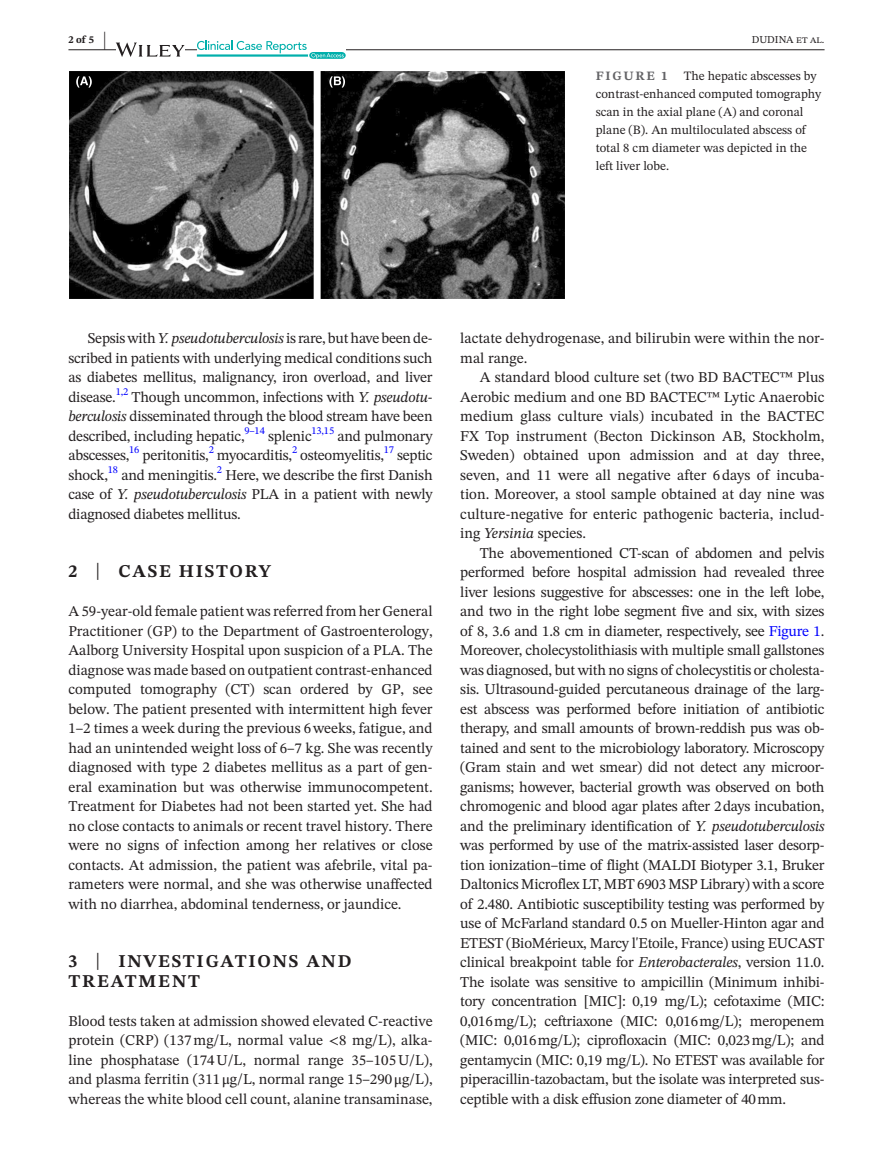
<style>
.page{position:relative;width:893px;height:1174px;background:#fff}
.page>*{position:absolute;margin:0;border:0;box-sizing:border-box;transform-origin:0 0}
.t1{font:700 18px/19.5px "STIX Two Text";letter-spacing:.1em;color:#231f20}
.t2{font:15px/19.5px "STIX Two Text";letter-spacing:-.015em;color:#231f20;text-align:justify}
.t3{font:12.75px/18px "STIX Two Text";color:#231f20}
.t4{font:700 12.75px "STIX Two Text";letter-spacing:.14em;color:#636366}
.t5{font:10.5px "STIX Two Text";letter-spacing:-.015em;color:#00f}
.t6{font:10.5px "STIX Two Text";color:#231f20}
.t7{font:700 10.5px "STIX Two Text";color:#231f20}
.s1{font-size:21px}
.s2{font-style:italic}
.s3{font-weight:400;font-size:23.7px}
.s4{font-family:"STIX"}
.s5{color:#00f}
</style>
<div class="page">
<hr style="left:68px;top:49px;width:756px;height:1px;background:#231f20">
<svg style="left:116px;top:43px;width:69px;height:14px"></svg>
<svg style="left:197px;top:41px;width:149px;height:18px"></svg>
<img style="left:69px;top:71px;width:496px;height:228px">
<p class="t7" style="left:68px;top:32px;width:39px">2 of 5 <span class="s1">|</span></p>
<p class="t6" style="left:752px;top:32px;width:74px">DUDINA et al.</p>
<p class="t3" style="left:596px;top:66px;width:227px;text-indent:88px">The hepatic abscesses by contrast-enhanced computed tomography scan in the axial plane (A) and coronal plane (B). An multiloculated abscess of total 8 cm diameter was depicted in the left liver lobe.</p>
<p class="t4" style="left:596px;top:66px;width:73px">FIGURE 1</p>
<p class="t2" style="left:68px;top:328px;width:366px;text-indent:20px">Sepsis with <span class="s2">Y. pseudotuberculosis</span> is rare, but have been de&shy;scribed in patients with underlying medical conditions such as diabetes mellitus, malignancy, iron overload, and liver disease.</p>
<p class="t5" style="left:116px;top:384px;width:14px">1,2</p>
<p class="t2" style="left:68px;top:387px;width:366px;text-indent:63px">Though uncommon, infections with <span class="s2">Y. pseudotu&shy;berculosis</span> disseminated through the blood stream have been described, including hepatic,</p>
<p class="t5" style="left:245px;top:423px;width:22px">9–14</p>
<p class="t2" style="left:268px;top:426px;width:45px">splenic</p>
<p class="t5" style="left:311px;top:423px;width:24px">13,15</p>
<p class="t2" style="left:338px;top:426px;width:97px">and pulmonary</p>
<p class="t2" style="left:68px;top:445px;width:62px">abscesses,</p>
<p class="t5" style="left:129px;top:442px;width:12px">16</p>
<p class="t2" style="left:143px;top:445px;width:68px">peritonitis,</p>
<p class="t5" style="left:209px;top:442px;width:7px">2</p>
<p class="t2" style="left:217px;top:445px;width:77px">myocarditis,</p>
<p class="t5" style="left:292px;top:442px;width:7px">2</p>
<p class="t2" style="left:300px;top:445px;width:85px">osteomyelitis,</p>
<p class="t5" style="left:384px;top:442px;width:12px">17</p>
<p class="t2" style="left:397px;top:445px;width:37px">septic</p>
<p class="t2" style="left:68px;top:465px;width:41px">shock,</p>
<p class="t5" style="left:108px;top:462px;width:12px">18</p>
<p class="t2" style="left:121px;top:465px;width:97px">and meningitis.</p>
<p class="t5" style="left:217px;top:462px;width:7px">2</p>
<p class="t2" style="left:68px;top:465px;width:366px;text-indent:157px">Here, we describe the first Danish case of <span class="s2">Y. pseudotuberculosis</span> PLA in a patient with newly diagnosed diabetes mellitus.</p>
<p class="t1" style="left:68px;top:562px;width:204px">2 <span class="s3">|</span> CASE HISTORY</p>
<p class="t2" style="left:68px;top:601px;width:366px">A 59-year-old female patient was referred from her General Practitioner (GP) to the Department of Gastroenterology, Aalborg University Hospital upon suspicion of a PLA. The diagnose was made based on outpatient contrast-enhanced computed tomography (CT) scan ordered by GP, see below. The patient presented with intermittent high fever 1–2 times a week during the previous 6weeks, fatigue, and had an unintended weight loss of 6–7 kg. She was recently diagnosed with type 2 diabetes mellitus as a part of gen&shy;eral examination but was otherwise immunocompetent.<br>Treatment for Diabetes had not been started yet. She had no close contacts to animals or recent travel history. There were no signs of infection among her relatives or close contacts. At admission, the patient was afebrile, vital pa&shy;rameters were normal, and she was otherwise unaffected with no diarrhea, abdominal tenderness, or jaundice.</p>
<p class="t1" style="left:68px;top:952px;width:285px">3 <span class="s3">|</span> INVESTIGATIONS AND<br>TREATMENT</p>
<p class="t2" style="left:68px;top:1011px;width:366px">Blood tests taken at admission showed elevated C-reactive protein (CRP) (137mg/L, normal value <span class="s4">&lt;</span>8 mg/L), alka&shy;line phosphatase (174U/L, normal range 35–105U/L), and plasma ferritin (311<span class="s4">μ</span>g/L, normal range 15–290<span class="s4">μ</span>g/L), whereas the white blood cell count, alanine transaminase,</p>
<p class="t2" style="left:460px;top:328px;width:366px">lactate dehydrogenase, and bilirubin were within the nor&shy;mal range.</p>
<p class="t2" style="left:460px;top:367px;width:366px;text-indent:20px">A standard blood culture set (two BD BACTEC™ Plus Aerobic medium and one BD BACTEC™ Lytic Anaerobic medium glass culture vials) incubated in the BACTEC FX Top instrument (Becton Dickinson AB, Stockholm, Sweden) obtained upon admission and at day three, seven, and 11 were all negative after 6days of incuba&shy;tion. Moreover, a stool sample obtained at day nine was culture-negative for enteric pathogenic bacteria, includ&shy;ing <span class="s2">Yersinia</span> species.</p>
<p class="t2" style="left:460px;top:543px;width:366px;text-indent:20px">The abovementioned CT-scan of abdomen and pelvis performed before hospital admission had revealed three liver lesions suggestive for abscesses: one in the left lobe, and two in the right lobe segment five and six, with sizes of 8, 3.6 and 1.8 cm in diameter, respectively, see <span class="s5">Figure 1</span>.<br>Moreover, cholecystolithiasis with multiple small gallstones was diagnosed, but with no signs of cholecystitis or cholesta&shy;sis. Ultrasound-guided percutaneous drainage of the larg&shy;est abscess was performed before initiation of antibiotic therapy, and small amounts of brown-reddish pus was ob&shy;tained and sent to the microbiology laboratory. Microscopy (Gram stain and wet smear) did not detect any microor&shy;ganisms; however, bacterial growth was observed on both chromogenic and blood agar plates after 2days incubation, and the preliminary identification of <span class="s2">Y. pseudotuberculosis </span>was performed by use of the matrix-assisted laser desorp&shy;tion ionization–time of flight (MALDI Biotyper 3.1, Bruker Daltonics Microflex LT, MBT 6903 MSP Library) with a score of 2.480. Antibiotic susceptibility testing was performed by use of McFarland standard 0.5 on Mueller-Hinton agar and ETEST (BioMérieux, Marcy l'Etoile, France) using EUCAST clinical breakpoint table for <span class="s2">Enterobacterales</span>, version 11.0.<br>The isolate was sensitive to ampicillin (Minimum inhibi&shy;tory concentration [MIC]: 0,19 mg/L); cefotaxime (MIC:<br>0,016mg/L); ceftriaxone (MIC: 0,016mg/L); meropenem (MIC: 0,016mg/L); ciprofloxacin (MIC: 0,023mg/L); and gentamycin (MIC: 0,19 mg/L). No ETEST was available for piperacillin-tazobactam, but the isolate was interpreted sus&shy;ceptible with a disk effusion zone diameter of 40mm.</p>
</div>
